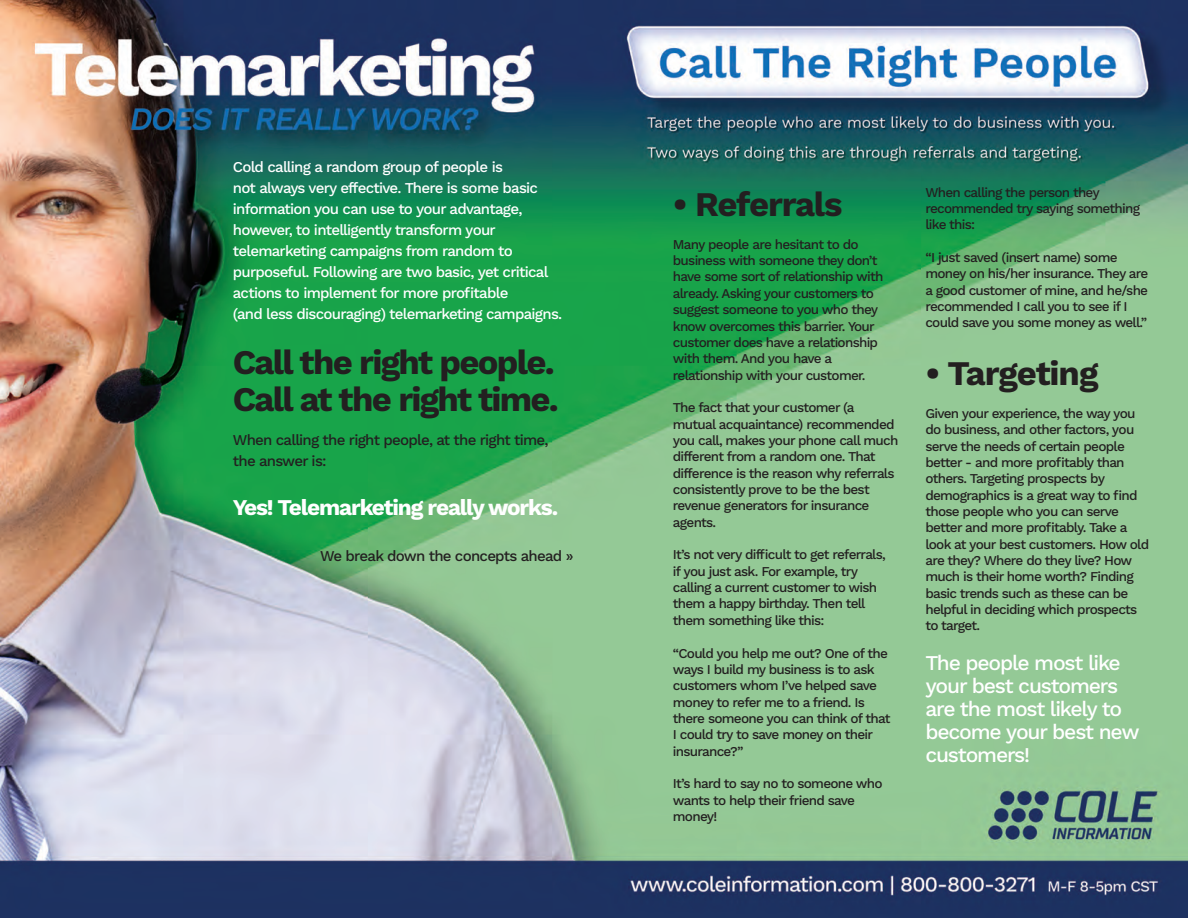
<style>
.page{position:relative;width:1188px;height:918px;background:#fff}
.page>*{position:absolute;margin:0;border:0;box-sizing:border-box;transform-origin:0 0}
.t1{font:700 34.5px/36.9px "Work Sans";letter-spacing:-.05em;color:#231f20}
.t2{font:700 34.5px "Work Sans";letter-spacing:-.03em;color:#231f20}
.t3{font:700 22.5px "Work Sans";letter-spacing:-.05em;color:#fff}
.t4{font:500 21px/23px "Work Sans";letter-spacing:-.055em;color:#fff}
.t5{font:500 15px/21.1px "Work Sans";letter-spacing:-.05em;color:#fff}
.t6{font:500 15px/21.1px "Work Sans";letter-spacing:-.05em;color:#231f20}
.t7{font:500 13.5px/16.4px "Work Sans";letter-spacing:-.055em;color:#231f20}
</style>
<div class="page">
<img style="left:0;top:0;width:1188px;height:918px">
<p class="t5" style="left:233px;top:157px;width:331px">Cold calling a random group of people is<br>not always very effective. There is some basic information you can use to your advantage, however, to intelligently transform your telemarketing campaigns from random to purposeful. Following are two basic, yet critical actions to implement for more profitable<br>(and less discouraging) telemarketing campaigns.</p>
<h1 class="t1" style="left:233px;top:345px;width:328px">Call the right people.<br>Call at the right time.</h1>
<p class="t6" style="left:233px;top:430px;width:317px">When calling the right people, at the right time, the answer is:</p>
<h2 class="t3" style="left:233px;top:495px;width:327px">Yes! Telemarketing really works.</h2>
<p class="t6" style="left:320px;top:546px;width:255px">We break down the concepts ahead »</p>
<h1 class="t1" style="left:673px;top:188px;width:171px">• Referrals</h1>
<p class="t7" style="left:673px;top:237px;width:212px">Many people are hesitant to do business with someone they don’t have some sort of relationship with already. Asking your customers to suggest someone to you who they know overcomes this barrier. Your customer does have a relationship with them. And you have a relationship with your customer.</p>
<p class="t7" style="left:673px;top:400px;width:227px">The fact that your customer (a mutual acquaintance) recommended you call, makes your phone call much different from a random one. That difference is the reason why referrals consistently prove to be the best revenue generators for insurance agents.</p>
<p class="t7" style="left:673px;top:547px;width:214px">It’s not very difficult to get referrals, if you just ask. For example, try calling a current customer to wish them a happy birthday. Then tell them something like this:</p>
<p class="t7" style="left:673px;top:645px;width:219px">“Could you help me out? One of the ways I build my business is to ask customers whom I’ve helped save money to refer me to a friend. Is there someone you can think of that<br>I could try to save money on their insurance?”</p>
<p class="t7" style="left:673px;top:776px;width:211px">It’s hard to say no to someone who wants to help their friend save money!</p>
<p class="t7" style="left:925px;top:184px;width:216px">When calling the person they recommended try saying something like this:</p>
<p class="t7" style="left:925px;top:250px;width:225px">“I just saved (insert name) some money on his/her insurance. They are a good customer of mine, and he/she recommended I call you to see if I could save you some money as well.”</p>
<h1 class="t2" style="left:925px;top:354px;width:175px">• Targeting</h1>
<p class="t7" style="left:925px;top:406px;width:225px">Given your experience, the way you do business, and other factors, you serve the needs of certain people better - and more profitably than others. Targeting prospects by demographics is a great way to find those people who you can serve better and more profitably. Take a look at your best customers. How old are they? Where do they live? How much is their home worth? Finding basic trends such as these can be helpful in deciding which prospects to target.</p>
<h3 class="t4" style="left:925px;top:652px;width:216px">The people most like your best customers are the most likely to become your best new customers!</h3>
</div>
